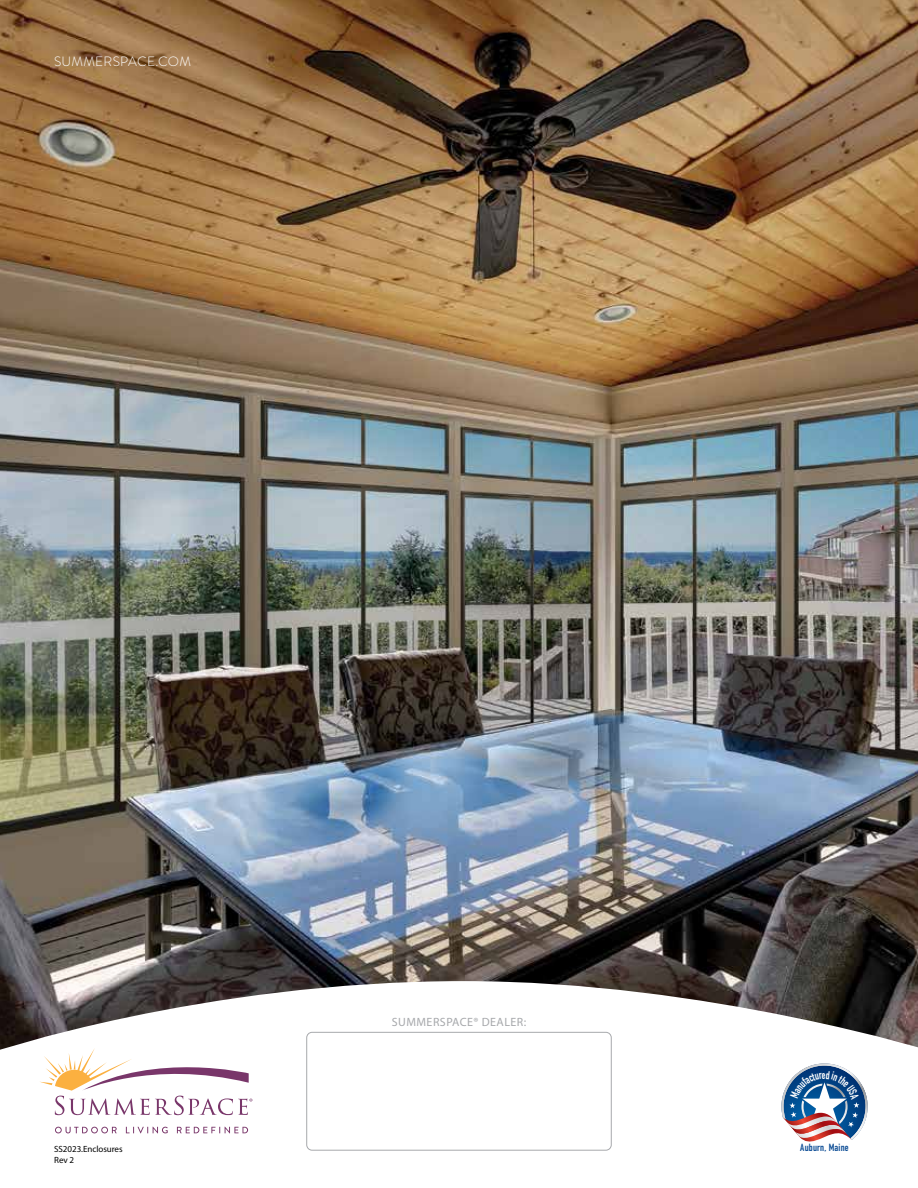
<style>
.page{position:relative;width:918px;height:1188px;background:#fff}
.page>*{position:absolute;margin:0;border:0;box-sizing:border-box;transform-origin:0 0}
.t1{font:300 13.5px "Brandon Grotesque";letter-spacing:.02em;color:#fff}
.t2{font:12px "Myriad Pro";letter-spacing:.04em;color:#a7a9ac}
.t3{font:700 10.2px "DIN Condensed";letter-spacing:.02em;color:#0e4e96}
.t4{font:9px/10.8px "Myriad Pro";letter-spacing:-.005em;color:#000}
</style>
<div class="page">
<img style="left:0;top:0;width:918px;height:981px">
<svg style="left:0;top:981px;width:918px;height:168px"></svg>
<svg style="left:39px;top:1048px;width:213px;height:67px"></svg>
<svg style="left:55px;top:1127px;width:62px;height:6px"></svg>
<svg style="left:126px;top:1127px;width:42px;height:6px"></svg>
<svg style="left:177px;top:1127px;width:71px;height:6px"></svg>
<div style="left:306px;top:1032px;width:306px;height:119px;border:1px solid #a7a9ac;border-radius:5px"></div>
<svg style="left:781px;top:1064px;width:87px;height:83px"></svg>
<h1 class="t1" style="left:54px;top:53px;width:139px">SUMMERSPACE.COM</h1>
<p class="t4" style="left:54px;top:1144px;width:70px">SS2023.Enclosures<br>Rev 2</p>
<h2 class="t2" style="left:392px;top:1016px;width:136px">SUMMERSPACE® DEALER:</h2>
<p class="t3" style="left:800px;top:1140px;width:50px">Auburn, Maine</p>
</div>
